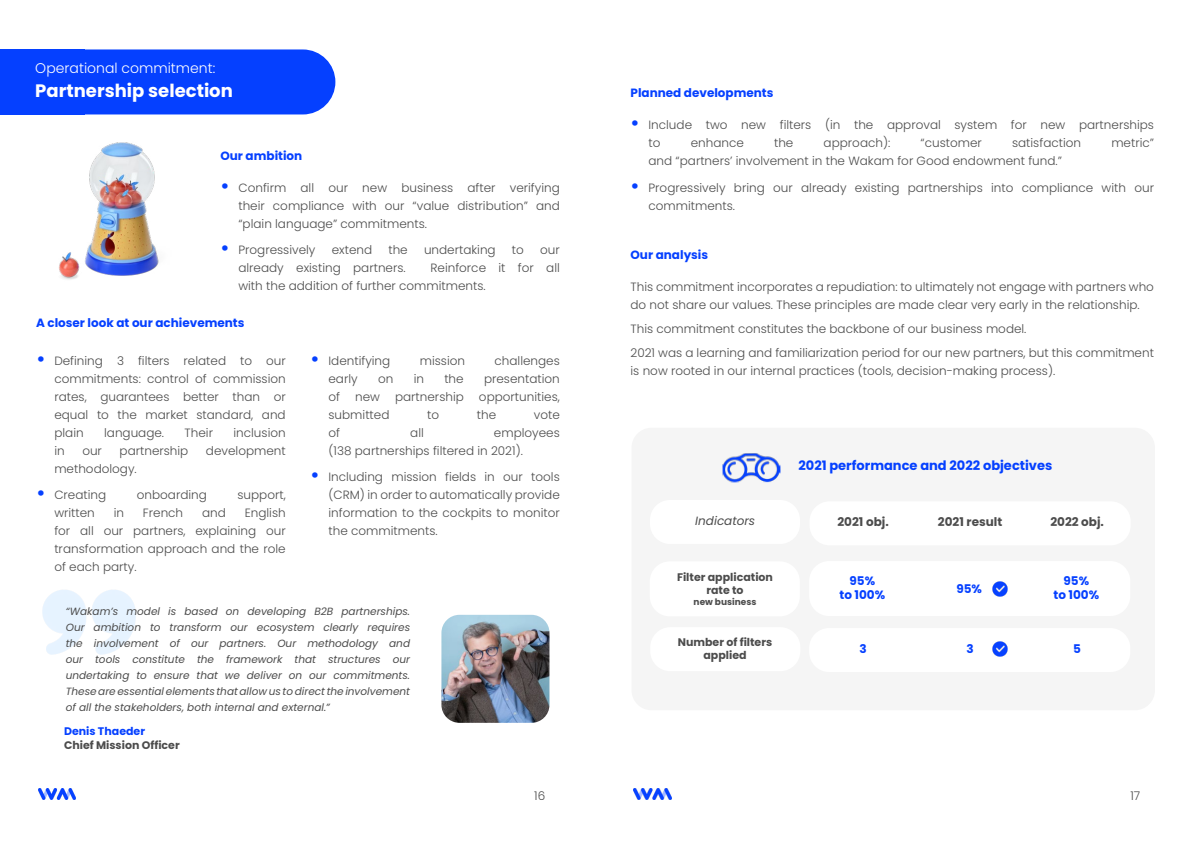
<style>
.page{position:relative;width:1191px;height:842px;background:#fff}
.page>*{position:absolute;margin:0;border:0;box-sizing:border-box;transform-origin:0 0}
.t1{font:700 18px "Poppins";color:#fff}
.t2{font:300 14px "Poppins";color:#fff}
.t3{font:700 13px "Poppins";color:#0540ff}
.t4{font:300 12px/18px "Poppins";color:#4c4c4c}
.t5{font:700 12px/14.4px "Poppins";color:#0540ff;text-align:center}
.t6{font:700 12px "Poppins";color:#4c4c4c}
.t7{font:italic 12px "Poppins";color:#4c4c4c}
.t8{font:700 11px/13.2px "Poppins";color:#4c4c4c;text-align:center}
.t9{font:700 11px "Poppins";color:#0540ff}
.t10{font:italic 10.5px/16px "Poppins";color:#4c4c4c;text-align:justify}
.t11{font:700 9px "Poppins";color:#4c4c4c}
.s1{font-weight:700;font-size:18px;color:#0540ff}
</style>
<div class="page">
<img style="left:38px;top:788px;width:38px;height:12px">
<img style="left:633px;top:788px;width:38px;height:12px">
<div style="left:631px;top:428px;width:524px;height:282px;background:#f5f5f5;border-radius:20px"></div>
<div style="left:809px;top:628px;width:321px;height:44px;background:#fff;border-radius:20px"></div>
<div style="left:650px;top:627px;width:150px;height:44px;background:#fff;border-radius:20px"></div>
<div style="left:809px;top:561px;width:321px;height:55px;background:#fff;border-radius:20px"></div>
<div style="left:650px;top:561px;width:150px;height:55px;background:#fff;border-radius:20px"></div>
<div style="left:809px;top:501px;width:321px;height:44px;background:#fff;border-radius:20px"></div>
<div style="left:650px;top:500px;width:150px;height:44px;background:#fff;border-radius:20px"></div>
<img style="left:722px;top:453px;width:58px;height:29px">
<div style="left:0;top:49px;width:335px;height:65px;background:#0540ff;border-radius:32px"></div>
<div style="left:0;top:49px;width:84px;height:65px;background:#0540ff"></div>
<img style="left:59px;top:142px;width:100px;height:138px">
<img style="left:42px;top:590px;width:94px;height:65px">
<img style="left:441px;top:615px;width:108px;height:108px">
<img style="left:992px;top:581px;width:15px;height:15px">
<img style="left:992px;top:641px;width:15px;height:15px">
<p class="t2" style="left:35px;top:60px;width:182px">Operational commitment:</p>
<h1 class="t1" style="left:35px;top:80px;width:199px">Partnership selection</h1>
<p class="t5" style="left:220px;top:148px;width:83px">Our ambition</p>
<p class="t4" style="left:238px;top:179px;width:323px;text-align:justify;text-indent:-18px"><span class="s1">•</span> Confirm all our new business after verifying their compliance with our “value distribution” and “plain language” commitments.</p>
<p class="t4" style="left:220px;top:241px;width:97px"><span class="s1">•</span> Progressively</p>
<p class="t4" style="left:332px;top:241px;width:42px">extend</p>
<p class="t4" style="left:388px;top:241px;width:21px">the</p>
<p class="t4" style="left:424px;top:241px;width:73px">undertaking</p>
<p class="t4" style="left:512px;top:241px;width:13px">to</p>
<p class="t4" style="left:540px;top:241px;width:21px">our</p>
<p class="t4" style="left:238px;top:259px;width:169px">already existing partners.</p>
<p class="t4" style="left:238px;top:259px;width:323px;text-indent:192px">Reinforce it for all with the addition of further commitments.</p>
<p class="t5" style="left:36px;top:316px;width:210px">A closer look at our achievements</p>
<p class="t4" style="left:54px;top:351px;width:233px;text-align:justify;text-indent:-18px"><span class="s1">•</span> Defining 3 filters related to our commitments: control of commission rates, guarantees better than or equal to the market standard, and plain</p>
<p class="t4" style="left:104px;top:423px;width:61px">language.</p>
<p class="t4" style="left:185px;top:423px;width:30px">Their</p>
<p class="t4" style="left:233px;top:423px;width:54px">inclusion</p>
<p class="t4" style="left:54px;top:441px;width:12px">in</p>
<p class="t4" style="left:82px;top:441px;width:21px">our</p>
<p class="t4" style="left:120px;top:441px;width:70px">partnership</p>
<p class="t4" style="left:206px;top:441px;width:81px">development</p>
<p class="t4" style="left:54px;top:459px;width:84px">methodology.</p>
<p class="t4" style="left:36px;top:485px;width:71px"><span class="s1">•</span> Creating</p>
<p class="t4" style="left:137px;top:485px;width:72px">onboarding</p>
<p class="t4" style="left:237px;top:485px;width:50px">support,</p>
<p class="t4" style="left:54px;top:503px;width:42px">written</p>
<p class="t4" style="left:114px;top:503px;width:12px">in</p>
<p class="t4" style="left:143px;top:503px;width:42px">French</p>
<p class="t4" style="left:202px;top:503px;width:25px">and</p>
<p class="t4" style="left:54px;top:503px;width:233px;text-align:justify;text-indent:190px">English for all our partners, explaining our transformation approach and the role of each party.</p>
<p class="t4" style="left:310px;top:351px;width:81px"><span class="s1">•</span> Identifying</p>
<p class="t4" style="left:420px;top:351px;width:47px">mission</p>
<p class="t4" style="left:494px;top:351px;width:67px">challenges</p>
<p class="t4" style="left:328px;top:369px;width:31px">early</p>
<p class="t4" style="left:378px;top:369px;width:17px">on</p>
<p class="t4" style="left:414px;top:369px;width:12px">in</p>
<p class="t4" style="left:444px;top:369px;width:21px">the</p>
<p class="t4" style="left:484px;top:369px;width:77px">presentation</p>
<p class="t4" style="left:328px;top:387px;width:13px">of</p>
<p class="t4" style="left:355px;top:387px;width:26px">new</p>
<p class="t4" style="left:395px;top:387px;width:70px">partnership</p>
<p class="t4" style="left:479px;top:387px;width:82px">opportunities,</p>
<p class="t4" style="left:328px;top:405px;width:62px">submitted</p>
<p class="t4" style="left:427px;top:405px;width:13px">to</p>
<p class="t4" style="left:477px;top:405px;width:21px">the</p>
<p class="t4" style="left:534px;top:405px;width:28px">vote</p>
<p class="t4" style="left:328px;top:423px;width:13px">of</p>
<p class="t4" style="left:410px;top:423px;width:15px">all</p>
<p class="t4" style="left:328px;top:423px;width:233px;text-indent:165px">employees (138 partnerships filtered in 2021).</p>
<p class="t4" style="left:328px;top:467px;width:233px;text-align:justify;text-indent:-18px"><span class="s1">•</span> Including mission fields in our tools (CRM) in order to automatically provide information to the cockpits to monitor the commitments.</p>
<p class="t10" style="left:66px;top:604px;width:346px">“Wakam’s model is based on developing B2B partnerships.<br>Our ambition to transform our ecosystem clearly requires the involvement of our partners. Our methodology and our tools constitute the framework that structures our undertaking to ensure that we deliver on our commitments.<br>These are essential elements that allow us to direct the involvement of all the stakeholders, both internal and external.”</p>
<p class="t9" style="left:64px;top:725px;width:83px">Denis Thaeder</p>
<p class="t8" style="left:64px;top:739px;width:117px">Chief Mission Officer</p>
<p class="t5" style="left:630px;top:86px;width:144px">Planned developments</p>
<p class="t4" style="left:648px;top:116px;width:507px;text-indent:-18px"><span class="s1">•</span> Include two new filters (in the approval system for new partnerships to</p>
<p class="t4" style="left:690px;top:134px;width:55px">enhance</p>
<p class="t4" style="left:774px;top:134px;width:21px">the</p>
<p class="t4" style="left:823px;top:134px;width:68px">approach):</p>
<p class="t4" style="left:920px;top:134px;width:63px">“customer</p>
<p class="t4" style="left:1012px;top:134px;width:71px">satisfaction</p>
<p class="t4" style="left:1111px;top:134px;width:44px">metric”</p>
<p class="t4" style="left:648px;top:152px;width:415px">and “partners’ involvement in the Wakam for Good endowment fund.”</p>
<p class="t4" style="left:648px;top:179px;width:507px;text-indent:-18px"><span class="s1">•</span> Progressively bring our already existing partnerships into compliance with our commitments.</p>
<p class="t5" style="left:630px;top:248px;width:79px">Our analysis</p>
<p class="t4" style="left:630px;top:278px;width:525px">This commitment incorporates a repudiation: to ultimately not engage with partners who do not share our values. These principles are made clear very early in the relationship.</p>
<p class="t4" style="left:630px;top:317px;width:525px;line-height:24px">This commitment constitutes the backbone of our business model.<br>2021 was a learning and familiarization period for our new partners, but this commitment</p>
<p class="t4" style="left:630px;top:362px;width:426px">is now rooted in our internal practices (tools, decision-making process).</p>
<p class="t3" style="left:798px;top:458px;width:255px">2021 performance and 2022 objectives</p>
<p class="t7" style="left:695px;top:513px;width:61px">Indicators</p>
<p class="t6" style="left:837px;top:515px;width:53px">2021 obj.</p>
<p class="t6" style="left:1050px;top:515px;width:55px">2022 obj.</p>
<p class="t6" style="left:938px;top:515px;width:66px">2021 result</p>
<p class="t8" style="left:677px;top:571px;width:97px">Filter application rate to</p>
<p class="t11" style="left:693px;top:597px;width:64px">new business</p>
<p class="t8" style="left:678px;top:635px;width:96px">Number of filters applied</p>
<p class="t5" style="left:839px;top:574px;width:47px">95%<br>to 100%</p>
<p class="t5" style="left:956px;top:582px;width:27px">95%</p>
<p class="t5" style="left:1053px;top:574px;width:47px">95%<br>to 100%</p>
<p class="t5" style="left:966px;top:642px;width:9px">3</p>
<p class="t5" style="left:859px;top:642px;width:9px">3</p>
<p class="t5" style="left:1073px;top:642px;width:9px">5</p>
<p class="t4" style="left:534px;top:786px;width:13px">16</p>
<p class="t4" style="left:1130px;top:786px;width:11px">17</p>
</div>
